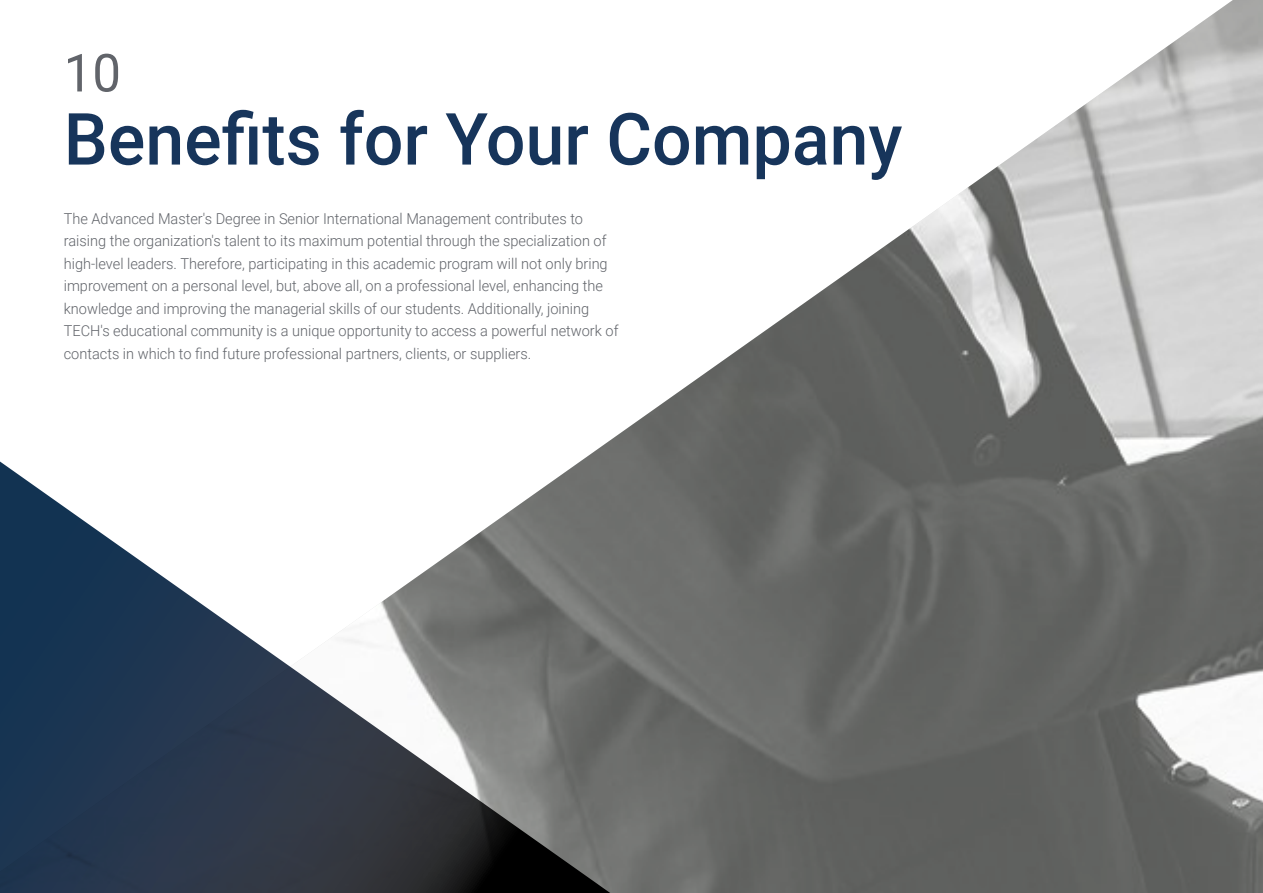
<style>
.page{position:relative;width:1263px;height:893px;background:#fff}
.page>*{position:absolute;margin:0;border:0;box-sizing:border-box;transform-origin:0 0}
.t1{font:500 72px "Roboto";color:#17355b}
.t2{font:52.5px "Roboto";color:#61646a}
.t3{font:300 15px/22.5px "Roboto";color:#61646a}
</style>
<div class="page">
<img style="left:602px;top:0;width:661px;height:893px">
<svg style="left:0;top:446px;width:640px;height:447px"></svg>
<h2 class="t2" style="left:64px;top:36px;width:59px">10</h2>
<h1 class="t1" style="left:64px;top:89px;width:840px">Benefits for Your Company</h1>
<p class="t3" style="left:64px;top:207px;width:556px">The Advanced Master's Degree in Senior International Management contributes to raising the organization's talent to its maximum potential through the specialization of high-level leaders. Therefore, participating in this academic program will not only bring improvement on a personal level, but, above all, on a professional level, enhancing the knowledge and improving the managerial skills of our students. Additionally, joining TECH's educational community is a unique opportunity to access a powerful network of contacts in which to find future professional partners, clients, or suppliers.</p>
</div>
